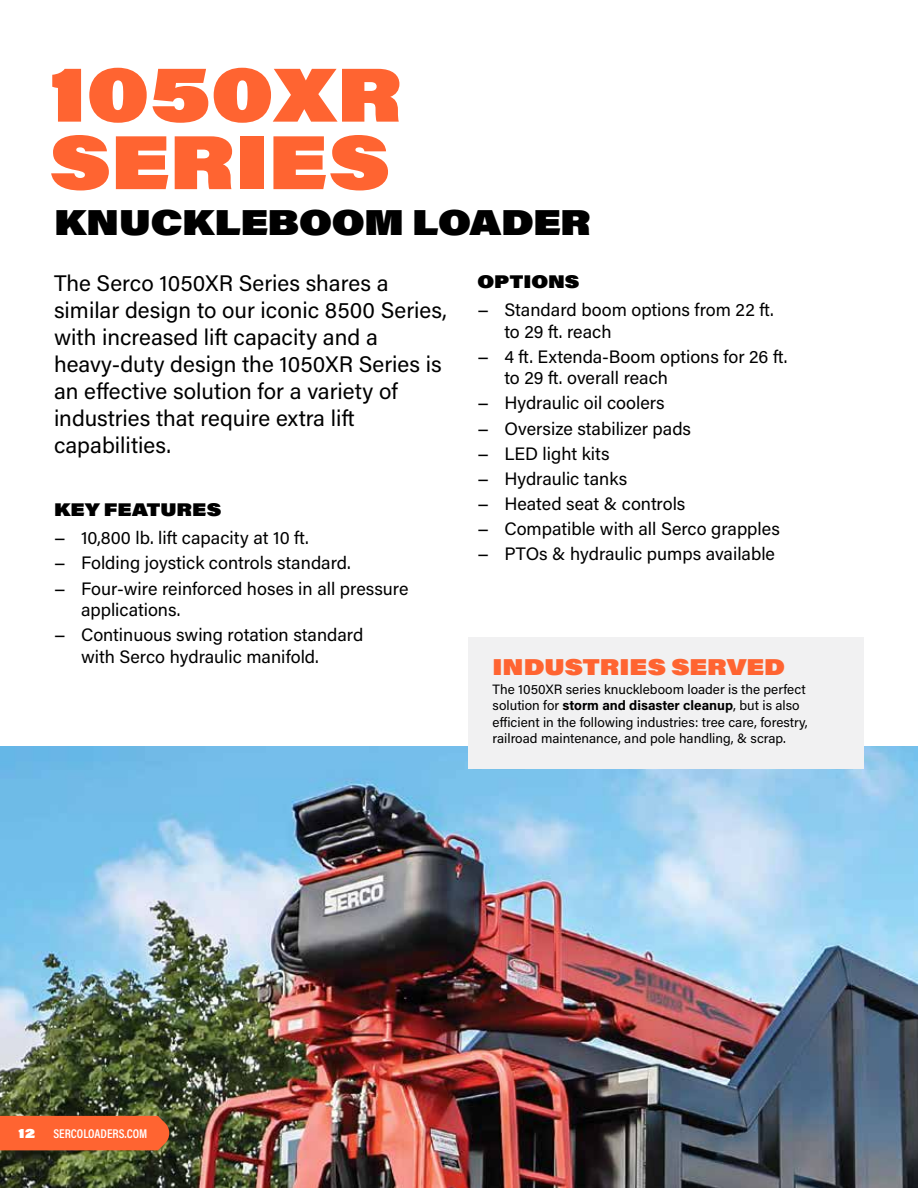
<style>
.page{position:relative;width:918px;height:1188px;background:#fff}
.page>*{position:absolute;margin:0;border:0;box-sizing:border-box;transform-origin:0 0}
.t1{font:900 75px/67.5px "Acumin Pro Wide";color:#ff6431}
.t2{font:900 35.25px "Acumin Pro Wide";letter-spacing:-.01em;color:#000}
.t3{font:22.5px/27px "Acumin Pro";color:#000}
.t4{font:900 22.5px "Acumin Pro Wide";color:#ff6431}
.t5{font:18px/21.6px "Acumin Pro";color:#000}
.t6{font:900 18px "Acumin Pro Wide";color:#000}
.t7{font:13.5px/16.2px "Acumin Pro";color:#000}
.t8{font:600 12.75px "Acumin Pro Cond";color:#fff}
.t9{font:900 12.75px "Acumin Pro Wide";color:#fff}
.s1{font-family:"Acumin Pro Wide"}
.s2{font-weight:700}
</style>
<div class="page">
<img style="left:0;top:746px;width:918px;height:442px">
<div style="left:468px;top:637px;width:396px;height:131px;background:#f1f1f2"></div>
<div style="left:0;top:1116px;width:169px;height:34px;background:#ff6431"></div>
<h1 class="t1" style="left:50px;top:57px;width:353px">1050XR<br>SERIES</h1>
<h2 class="t2" style="left:54px;top:195px;width:538px">KNUCKLEBOOM LOADER</h2>
<p class="t3" style="left:54px;top:269px;width:395px">The Serco 1050XR Series shares a similar design to our iconic 8500 Series, with increased lift capacity and a heavy-duty design the 1050XR Series is an effective solution for a variety of industries that require extra lift capabilities.</p>
<p class="t6" style="left:477px;top:267px;width:104px">OPTIONS</p>
<p class="t5" style="left:504px;top:298px;width:271px;text-indent:-27px"><span class="s1">–</span> Standard boom options from 22 ft. to 29 ft. reach</p>
<p class="t5" style="left:504px;top:345px;width:285px;text-indent:-27px"><span class="s1">–</span> 4 ft. Extenda-Boom options for 26 ft. to 29 ft. overall reach</p>
<p class="t5" style="left:477px;top:392px;width:189px"><span class="s1">–</span> Hydraulic oil coolers</p>
<p class="t5" style="left:477px;top:417px;width:215px"><span class="s1">–</span> Oversize stabilizer pads</p>
<p class="t5" style="left:477px;top:442px;width:134px"><span class="s1">–</span> LED light kits</p>
<p class="t5" style="left:477px;top:467px;width:151px"><span class="s1">–</span> Hydraulic tanks</p>
<p class="t5" style="left:477px;top:492px;width:210px"><span class="s1">–</span> Heated seat &amp; controls</p>
<p class="t5" style="left:477px;top:517px;width:304px"><span class="s1">–</span> Compatible with all Serco grapples</p>
<p class="t5" style="left:477px;top:542px;width:299px"><span class="s1">–</span> PTOs &amp; hydraulic pumps available</p>
<p class="t6" style="left:54px;top:496px;width:169px">KEY FEATURES</p>
<p class="t5" style="left:54px;top:527px;width:256px"><span class="s1">–</span> 10,800 lb. lift capacity at 10 ft.</p>
<p class="t5" style="left:54px;top:552px;width:298px"><span class="s1">–</span> Folding joystick controls standard.</p>
<p class="t5" style="left:81px;top:577px;width:329px;text-indent:-27px"><span class="s1">–</span> Four-wire reinforced hoses in all pressure applications.</p>
<p class="t5" style="left:81px;top:623px;width:284px;text-indent:-27px"><span class="s1">–</span> Continuous swing rotation standard with Serco hydraulic manifold.</p>
<p class="t4" style="left:493px;top:649px;width:294px">INDUSTRIES SERVED</p>
<p class="t7" style="left:493px;top:681px;width:317px">The 1050XR series knuckleboom loader is the perfect solution for <span class="s2">storm and disaster cleanup</span>, but is also efficient in the following industries: tree care, forestry, railroad maintenance, and pole handling, &amp; scrap.</p>
<p class="t9" style="left:19px;top:1123px;width:18px">12</p>
<p class="t8" style="left:53px;top:1125px;width:95px">SERCOLOADERS.COM</p>
</div>
